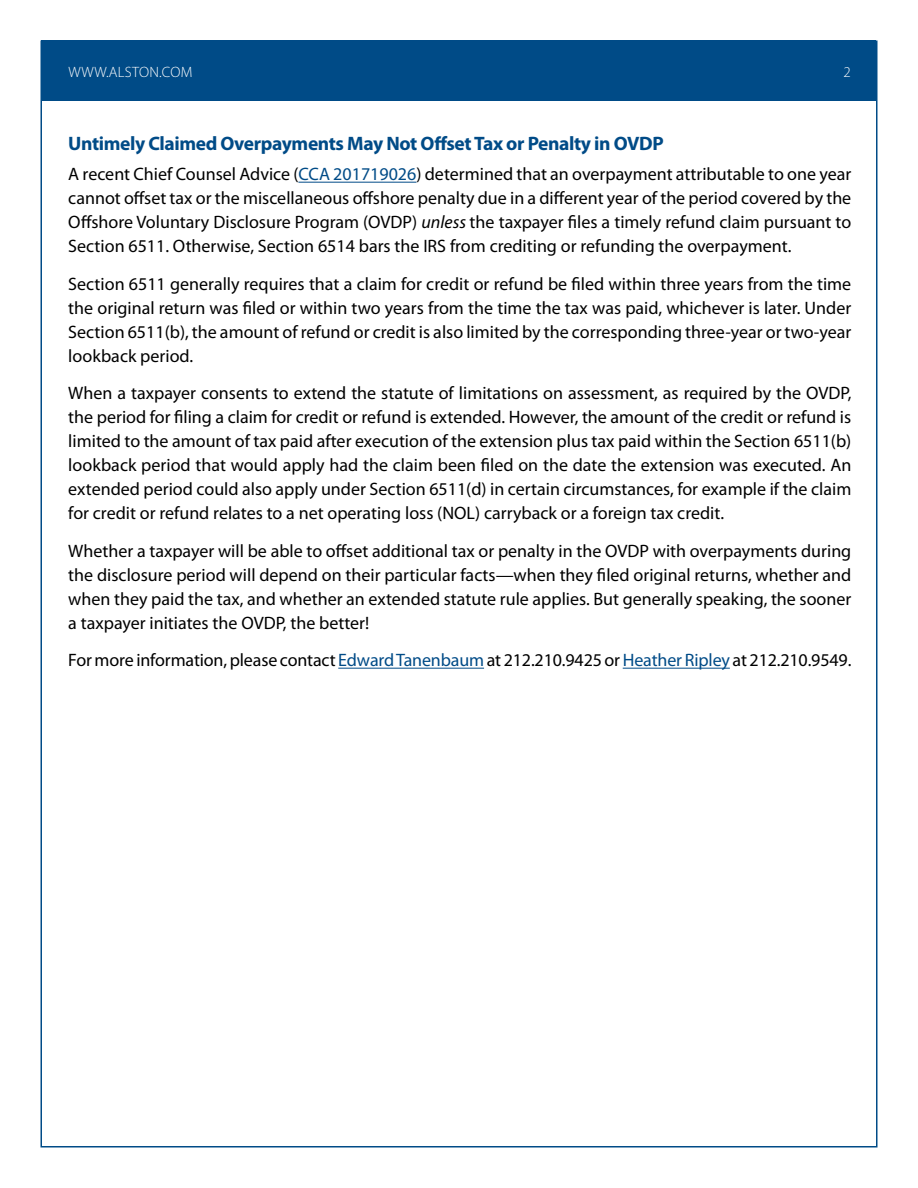
<style>
.page{position:relative;width:918px;height:1188px;background:#fff}
.page>*{position:absolute;margin:0;border:0;box-sizing:border-box;transform-origin:0 0}
.t1{font:700 19.5px "Myriad Pro";letter-spacing:-.02em;color:#004b87}
.t2{font:18px/24px "Myriad Pro";color:#000;text-align:justify}
.t3{font:300 15px "Myriad Pro";letter-spacing:.02em;color:#fff}
.s1{color:#004b87}
.s2{font-style:italic}
</style>
<div class="page">
<div style="left:42px;top:40px;width:834px;height:61px;background:#004b87"></div>
<hr style="left:298px;top:182px;width:118px;height:1px;background:#004b87">
<hr style="left:338px;top:668px;width:146px;height:1px;background:#004b87">
<hr style="left:623px;top:668px;width:107px;height:1px;background:#004b87">
<p class="t3" style="left:68px;top:63px;width:126px">WWW.ALSTON.COM</p>
<p class="t3" style="left:843px;top:63px;width:9px">2</p>
<p class="t1" style="left:68px;top:130px;width:597px">Untimely Claimed Overpayments May Not Offset Tax or Penalty in OVDP</p>
<p class="t2" style="left:68px;top:162px;width:785px">A recent Chief Counsel Advice (<span class="s1">CCA 201719026</span>) determined that an overpayment attributable to one year cannot offset tax or the miscellaneous offshore penalty due in a different year of the period covered by the Offshore Voluntary Disclosure Program (OVDP) <span class="s2">unless</span> the taxpayer files a timely refund claim pursuant to Section 6511. Otherwise, Section 6514 bars the IRS from crediting or refunding the overpayment.</p>
<p class="t2" style="left:68px;top:272px;width:785px">Section 6511 generally requires that a claim for credit or refund be filed within three years from the time the original return was filed or within two years from the time the tax was paid, whichever is later. Under Section 6511(b), the amount of refund or credit is also limited by the corresponding three-year or two-year lookback period.</p>
<p class="t2" style="left:68px;top:381px;width:785px">When a taxpayer consents to extend the statute of limitations on assessment, as required by the OVDP, the period for filing a claim for credit or refund is extended. However, the amount of the credit or refund is limited to the amount of tax paid after execution of the extension plus tax paid within the Section 6511(b) lookback period that would apply had the claim been filed on the date the extension was executed. An extended period could also apply under Section 6511(d) in certain circumstances, for example if the claim for credit or refund relates to a net operating loss (NOL) carryback or a foreign tax credit.</p>
<p class="t2" style="left:68px;top:538px;width:785px">Whether a taxpayer will be able to offset additional tax or penalty in the OVDP with overpayments during the disclosure period will depend on their particular facts—when they filed original returns, whether and when they paid the tax, and whether an extended statute rule applies. But generally speaking, the sooner a taxpayer initiates the OVDP, the better!</p>
<p class="t2" style="left:68px;top:648px;width:785px">For more information, please contact <span class="s1">Edward Tanenbaum</span> at 212.210.9425 or <span class="s1">Heather Ripley</span> at 212.210.9549.</p>
</div>
